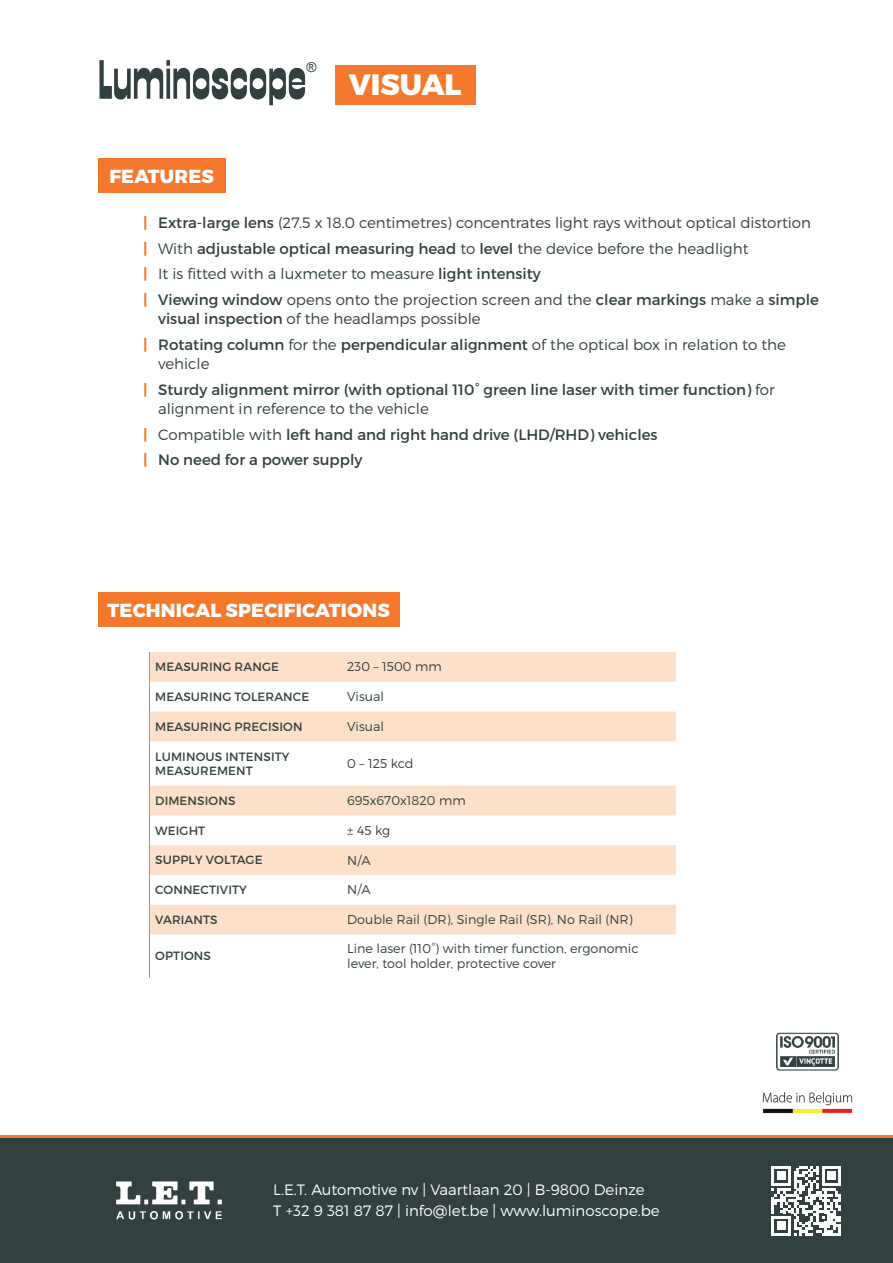
<style>
.page{position:relative;width:893px;height:1263px;background:#fff}
.page>*{position:absolute;margin:0;border:0;box-sizing:border-box;transform-origin:0 0}
.t1{font:57.9px "Zipper Std";color:#32403f}
.t2{font:800 29.4px "Montserrat";color:#fff}
.t3{font:800 18.9px "Montserrat";letter-spacing:.01em;color:#fff}
.t4{font:300 15px/25.5px "Montserrat";color:#32403f}
.t5{font:15px/25.5px "Montserrat";color:#32403f}
.t6{font:300 15px/21px "Montserrat";color:#fff}
.t7{font:13.65px "Arial";color:#32403f}
.t8{font:300 12.75px/15.3px "Montserrat";color:#32403f}
.t9{font:12px/14.4px "Montserrat";letter-spacing:.01em;color:#32403f}
.s1{font-weight:700;color:#f4792c}
.s2{font-weight:400}
.s3{font-weight:300}
</style>
<div class="page">
<div style="left:0;top:1137px;width:893px;height:126px;background:#32403f"></div>
<hr style="left:0;top:1135px;width:893px;height:2px;background:#f4792c">
<img style="left:762px;top:1092px;width:91px;height:22px">
<img style="left:776px;top:1032px;width:63px;height:39px">
<img style="left:116px;top:1181px;width:106px;height:39px">
<svg style="left:771px;top:1166px;width:70px;height:70px"></svg>
<div style="left:98px;top:158px;width:127px;height:34px;background:#f4792c"></div>
<div style="left:98px;top:592px;width:302px;height:34px;background:#f4792c"></div>
<div style="left:335px;top:65px;width:140px;height:40px;background:#f4792c"></div>
<svg style="left:150px;top:652px;width:526px;height:282px;fill:#fde0c9"></svg>
<hr style="left:149px;top:652px;width:1px;height:30px;background:#f4792c">
<svg style="left:149px;top:682px;width:1px;height:29px"></svg>
<hr style="left:149px;top:711px;width:1px;height:30px;background:#f4792c">
<hr style="left:149px;top:741px;width:1px;height:45px;background:#f4792c">
<svg style="left:149px;top:786px;width:1px;height:29px"></svg>
<hr style="left:149px;top:815px;width:1px;height:30px;background:#f4792c">
<hr style="left:149px;top:845px;width:1px;height:30px;background:#f4792c">
<hr style="left:149px;top:875px;width:1px;height:30px;background:#f4792c">
<svg style="left:149px;top:905px;width:1px;height:29px"></svg>
<hr style="left:149px;top:934px;width:1px;height:44px;background:#f4792c">
<h1 class="t1" style="left:98px;top:47px;width:210px">Luminoscope</h1>
<p class="t7" style="left:307px;top:58px;width:12px">®</p>
<p class="t3" style="left:109px;top:164px;width:106px">FEATURES</p>
<h2 class="t2" style="left:349px;top:66px;width:114px">VISUAL</h2>
<p class="t4" style="left:143px;top:210px;width:677px"><span class="s1">|</span> <span class="s2">Extra-large lens</span> (27.5 x 18.0 centimetres) concentrates light rays without optical distortion <span class="s1">|</span> With <span class="s2">adjustable optical measuring head</span> to <span class="s2">level</span> the device before the headlight<br><span class="s1">|</span> It is fitted with a luxmeter to measure <span class="s2">light intensity<br></span><span class="s1">|</span> <span class="s2">Viewing window</span> opens onto the projection screen and the <span class="s2">clear markings</span> make a <span class="s2">simple</span></p>
<p class="t4" style="left:143px;top:306px;width:644px;text-indent:15px"><span class="s2">visual inspection</span> of the headlamps possible<br><span class="s1">|</span> <span class="s2">Rotating column</span> for the <span class="s2">perpendicular alignment</span> of the optical box in relation to the</p>
<p class="t5" style="left:143px;top:351px;width:633px;text-indent:15px"><span class="s3">vehicle<br></span><span class="s1">|</span> Sturdy alignment mirror (with optional 110° green line laser with timer function) <span class="s3">for</span></p>
<p class="t5" style="left:143px;top:396px;width:516px;text-indent:15px"><span class="s3">alignment in reference to the vehicle<br></span><span class="s1">|</span> <span class="s3">Compatible with</span> left hand and right hand drive (LHD/RHD) vehicles <span class="s1">|</span> No need for a power supply</p>
<p class="t3" style="left:108px;top:598px;width:284px">TECHNICAL SPECIFICATIONS</p>
<p class="t9" style="left:155px;top:660px;width:125px">MEASURING RANGE</p>
<p class="t8" style="left:347px;top:659px;width:96px">230 – 1500 mm</p>
<p class="t9" style="left:155px;top:689px;width:156px">MEASURING TOLERANCE</p>
<p class="t8" style="left:347px;top:689px;width:38px">Visual</p>
<p class="t9" style="left:155px;top:719px;width:149px">MEASURING PRECISION</p>
<p class="t8" style="left:347px;top:718px;width:38px">Visual</p>
<p class="t9" style="left:155px;top:749px;width:136px">LUMINOUS INTENSITY<br>MEASUREMENT</p>
<p class="t8" style="left:347px;top:755px;width:68px">0 – 125 kcd</p>
<p class="t9" style="left:155px;top:793px;width:82px">DIMENSIONS</p>
<p class="t8" style="left:347px;top:793px;width:120px">695x670x1820 mm</p>
<p class="t9" style="left:155px;top:823px;width:51px">WEIGHT</p>
<p class="t8" style="left:347px;top:822px;width:44px">± 45 kg</p>
<p class="t9" style="left:155px;top:853px;width:109px">SUPPLY VOLTAGE</p>
<p class="t8" style="left:347px;top:852px;width:25px">N/A</p>
<p class="t9" style="left:155px;top:882px;width:93px">CONNECTIVITY</p>
<p class="t8" style="left:347px;top:882px;width:25px">N/A</p>
<p class="t9" style="left:155px;top:912px;width:64px">VARIANTS</p>
<p class="t8" style="left:347px;top:912px;width:287px">Double Rail (DR), Single Rail (SR), No Rail (NR)</p>
<p class="t9" style="left:155px;top:949px;width:57px">OPTIONS</p>
<p class="t8" style="left:347px;top:940px;width:293px">Line laser (110°) with timer function, ergonomic lever, tool holder, protective cover</p>
<p class="t6" style="left:273px;top:1178px;width:388px">L.E.T. Automotive nv | Vaartlaan 20 | B-9800 Deinze<br>T +32 9 381 87 87 | info@let.be | www.luminoscope.be</p>
</div>
